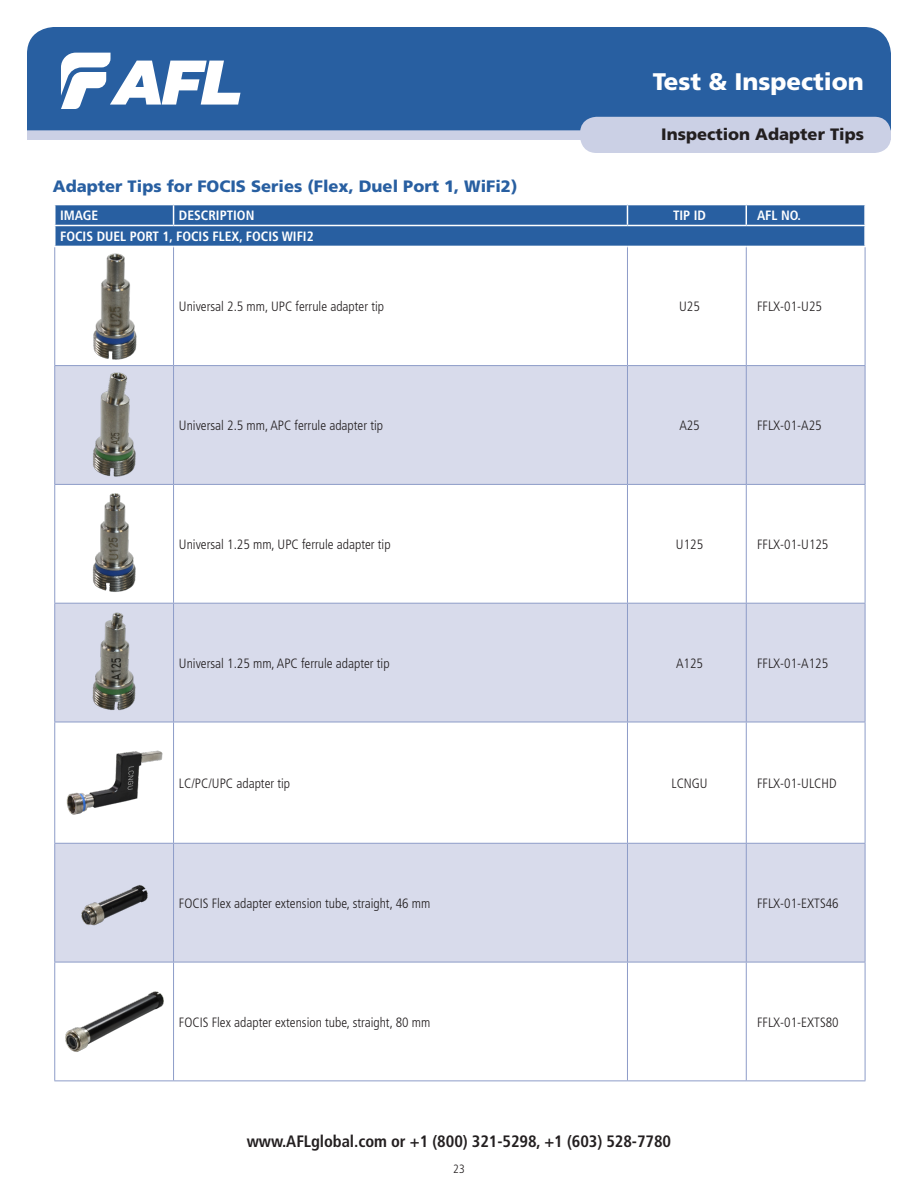
<style>
.page{position:relative;width:918px;height:1188px;background:#fff}
.page>*{position:absolute;margin:0;border:0;box-sizing:border-box;transform-origin:0 0}
.t1{font:900 24px "Frutiger LT Std";color:#fff}
.t2{font:700 condensed 16.5px "Frutiger LT Std";letter-spacing:-.005em;color:#231f20}
.C_Sub-Title_No_TOC{font:900 16.5px "Frutiger LT Std";color:#285fa1}
.t3{font:900 16.5px "Frutiger LT Std";color:#231f20}
.C_Table_Body{font:300 condensed 13.5px "Frutiger LT Std";color:#231f20}
.C_Table_Header{font:700 condensed 13.5px "Frutiger LT Std";color:#fff}
.t4{font:300 condensed 12px "Frutiger LT Std";color:#231f20}
</style>
<div class="page">
<svg style="left:55px;top:366px;width:810px;height:596px;fill:#d8dbeb"></svg>
<hr style="left:54px;top:247px;width:1px;height:118px;background:#8d9cc8">
<hr style="left:173px;top:247px;width:1px;height:118px;background:#8d9cc8">
<hr style="left:627px;top:247px;width:1px;height:118px;background:#8d9cc8">
<hr style="left:746px;top:247px;width:1px;height:118px;background:#8d9cc8">
<hr style="left:865px;top:247px;width:1px;height:118px;background:#8d9cc8">
<hr style="left:54px;top:366px;width:1px;height:118px;background:#8d9cc8">
<hr style="left:173px;top:366px;width:1px;height:118px;background:#8d9cc8">
<hr style="left:627px;top:366px;width:1px;height:118px;background:#8d9cc8">
<hr style="left:746px;top:366px;width:1px;height:118px;background:#8d9cc8">
<hr style="left:865px;top:366px;width:1px;height:118px;background:#8d9cc8">
<hr style="left:54px;top:484px;width:120px;height:1px;background:#8d9cc8">
<hr style="left:54px;top:485px;width:1px;height:118px;background:#8d9cc8">
<hr style="left:174px;top:484px;width:453px;height:1px;background:#8d9cc8">
<hr style="left:173px;top:485px;width:1px;height:118px;background:#8d9cc8">
<hr style="left:627px;top:484px;width:119px;height:1px;background:#8d9cc8">
<hr style="left:627px;top:485px;width:1px;height:118px;background:#8d9cc8">
<hr style="left:746px;top:484px;width:119px;height:1px;background:#8d9cc8">
<hr style="left:746px;top:485px;width:1px;height:118px;background:#8d9cc8">
<hr style="left:865px;top:485px;width:1px;height:118px;background:#8d9cc8">
<hr style="left:54px;top:603px;width:120px;height:1px;background:#8d9cc8">
<hr style="left:54px;top:604px;width:1px;height:118px;background:#8d9cc8">
<hr style="left:174px;top:603px;width:453px;height:1px;background:#8d9cc8">
<hr style="left:173px;top:604px;width:1px;height:118px;background:#8d9cc8">
<hr style="left:627px;top:603px;width:119px;height:1px;background:#8d9cc8">
<hr style="left:627px;top:604px;width:1px;height:118px;background:#8d9cc8">
<hr style="left:746px;top:603px;width:119px;height:1px;background:#8d9cc8">
<hr style="left:746px;top:604px;width:1px;height:118px;background:#8d9cc8">
<hr style="left:865px;top:604px;width:1px;height:118px;background:#8d9cc8">
<hr style="left:54px;top:722px;width:1px;height:121px;background:#8d9cc8">
<hr style="left:173px;top:722px;width:1px;height:121px;background:#8d9cc8">
<hr style="left:627px;top:722px;width:1px;height:121px;background:#8d9cc8">
<hr style="left:746px;top:722px;width:1px;height:121px;background:#8d9cc8">
<hr style="left:865px;top:722px;width:1px;height:121px;background:#8d9cc8">
<hr style="left:54px;top:844px;width:1px;height:118px;background:#8d9cc8">
<hr style="left:173px;top:844px;width:1px;height:118px;background:#8d9cc8">
<hr style="left:627px;top:844px;width:1px;height:118px;background:#8d9cc8">
<hr style="left:746px;top:844px;width:1px;height:118px;background:#8d9cc8">
<hr style="left:865px;top:844px;width:1px;height:118px;background:#8d9cc8">
<hr style="left:54px;top:962px;width:1px;height:118px;background:#8d9cc8">
<hr style="left:173px;top:962px;width:1px;height:118px;background:#8d9cc8">
<hr style="left:627px;top:962px;width:1px;height:118px;background:#8d9cc8">
<hr style="left:746px;top:962px;width:1px;height:118px;background:#8d9cc8">
<hr style="left:865px;top:962px;width:1px;height:118px;background:#8d9cc8">
<hr style="left:54px;top:1080px;width:120px;height:1px;background:#8d9cc8">
<svg style="left:55px;top:205px;width:810px;height:41px;background:#2f64a4"></svg>
<hr style="left:174px;top:1080px;width:453px;height:1px;background:#8d9cc8">
<hr style="left:627px;top:1080px;width:119px;height:1px;background:#8d9cc8">
<hr style="left:746px;top:1080px;width:119px;height:1px;background:#8d9cc8">
<hr style="left:54px;top:722px;width:120px;height:1px;background:#8d9cc8">
<hr style="left:174px;top:722px;width:453px;height:1px;background:#8d9cc8">
<hr style="left:627px;top:722px;width:119px;height:1px;background:#8d9cc8">
<hr style="left:746px;top:722px;width:119px;height:1px;background:#8d9cc8">
<hr style="left:54px;top:843px;width:120px;height:1px;background:#8d9cc8">
<hr style="left:174px;top:843px;width:453px;height:1px;background:#8d9cc8">
<hr style="left:627px;top:843px;width:119px;height:1px;background:#8d9cc8">
<hr style="left:746px;top:843px;width:119px;height:1px;background:#8d9cc8">
<hr style="left:54px;top:962px;width:120px;height:1px;background:#8d9cc8">
<hr style="left:174px;top:962px;width:453px;height:1px;background:#8d9cc8">
<hr style="left:627px;top:962px;width:119px;height:1px;background:#8d9cc8">
<hr style="left:746px;top:962px;width:119px;height:1px;background:#8d9cc8">
<hr style="left:54px;top:365px;width:120px;height:1px;background:#8d9cc8">
<hr style="left:174px;top:365px;width:453px;height:1px;background:#8d9cc8">
<hr style="left:627px;top:365px;width:119px;height:1px;background:#8d9cc8">
<hr style="left:746px;top:365px;width:119px;height:1px;background:#8d9cc8">
<hr style="left:54px;top:225px;width:120px;height:1px;background:#fff">
<hr style="left:174px;top:225px;width:453px;height:1px;background:#fff">
<hr style="left:627px;top:225px;width:119px;height:1px;background:#fff">
<hr style="left:746px;top:225px;width:120px;height:1px;background:#fff">
<img style="left:93px;top:253px;width:44px;height:107px">
<img style="left:60px;top:371px;width:108px;height:108px">
<img style="left:60px;top:490px;width:108px;height:108px">
<img style="left:60px;top:609px;width:108px;height:108px">
<img style="left:60px;top:729px;width:108px;height:108px">
<img style="left:60px;top:849px;width:108px;height:108px">
<img style="left:65px;top:991px;width:99px;height:61px">
<div style="left:27px;top:121px;width:864px;height:19px;background:#cbd0e5"></div>
<div style="left:27px;top:27px;width:864px;height:103px;background:#285fa1"></div>
<svg style="left:61px;top:53px;width:179px;height:56px"></svg>
<div style="left:580px;top:117px;width:311px;height:36px;background:#cbd0e5;border-radius:16px"></div>
<p class="C_Sub-Title_No_TOC" style="left:53px;top:176px;width:466px">Adapter Tips for FOCIS Series (Flex, Duel Port 1, WiFi2)</p>
<h1 class="t1" style="left:653px;top:67px;width:213px">Test &amp; Inspection</h1>
<p class="t3" style="left:661px;top:124px;width:204px">Inspection Adapter Tips</p>
<p class="C_Table_Header" style="left:60px;top:207px;width:40px">IMAGE</p>
<p class="C_Table_Header" style="left:179px;top:207px;width:77px">DESCRIPTION</p>
<p class="C_Table_Header" style="left:673px;top:207px;width:35px">TIP ID</p>
<p class="C_Table_Header" style="left:757px;top:207px;width:45px">AFL NO.</p>
<p class="C_Table_Header" style="left:60px;top:228px;width:255px">FOCIS DUEL PORT 1, FOCIS FLEX, FOCIS WIFI2</p>
<p class="C_Table_Body" style="left:179px;top:299px;width:207px">Universal 2.5 mm, UPC ferrule adapter tip</p>
<p class="C_Table_Body" style="left:679px;top:299px;width:22px">U25</p>
<p class="C_Table_Body" style="left:757px;top:299px;width:66px">FFLX-01-U25</p>
<p class="C_Table_Body" style="left:179px;top:418px;width:206px">Universal 2.5 mm, APC ferrule adapter tip</p>
<p class="C_Table_Body" style="left:679px;top:418px;width:22px">A25</p>
<p class="C_Table_Body" style="left:757px;top:418px;width:66px">FFLX-01-A25</p>
<p class="C_Table_Body" style="left:179px;top:537px;width:213px">Universal 1.25 mm, UPC ferrule adapter tip</p>
<p class="C_Table_Body" style="left:676px;top:537px;width:29px">U125</p>
<p class="C_Table_Body" style="left:757px;top:537px;width:73px">FFLX-01-U125</p>
<p class="C_Table_Body" style="left:179px;top:655px;width:212px">Universal 1.25 mm, APC ferrule adapter tip</p>
<p class="C_Table_Body" style="left:676px;top:655px;width:28px">A125</p>
<p class="C_Table_Body" style="left:757px;top:655px;width:73px">FFLX-01-A125</p>
<p class="C_Table_Body" style="left:179px;top:775px;width:113px">LC/PC/UPC adapter tip</p>
<p class="C_Table_Body" style="left:671px;top:775px;width:38px">LCNGU</p>
<p class="C_Table_Body" style="left:757px;top:775px;width:81px">FFLX-01-ULCHD</p>
<p class="C_Table_Body" style="left:179px;top:895px;width:253px">FOCIS Flex adapter extension tube, straight, 46 mm</p>
<p class="C_Table_Body" style="left:757px;top:895px;width:83px">FFLX-01-EXTS46</p>
<p class="C_Table_Body" style="left:179px;top:1014px;width:253px">FOCIS Flex adapter extension tube, straight, 80 mm</p>
<p class="C_Table_Body" style="left:757px;top:1014px;width:83px">FFLX-01-EXTS80</p>
<p class="t2" style="left:247px;top:1131px;width:426px">www.AFLglobal.com or +1 (800) 321-5298, +1 (603) 528-7780</p>
<p class="t4" style="left:453px;top:1162px;width:13px">23</p>
</div>
